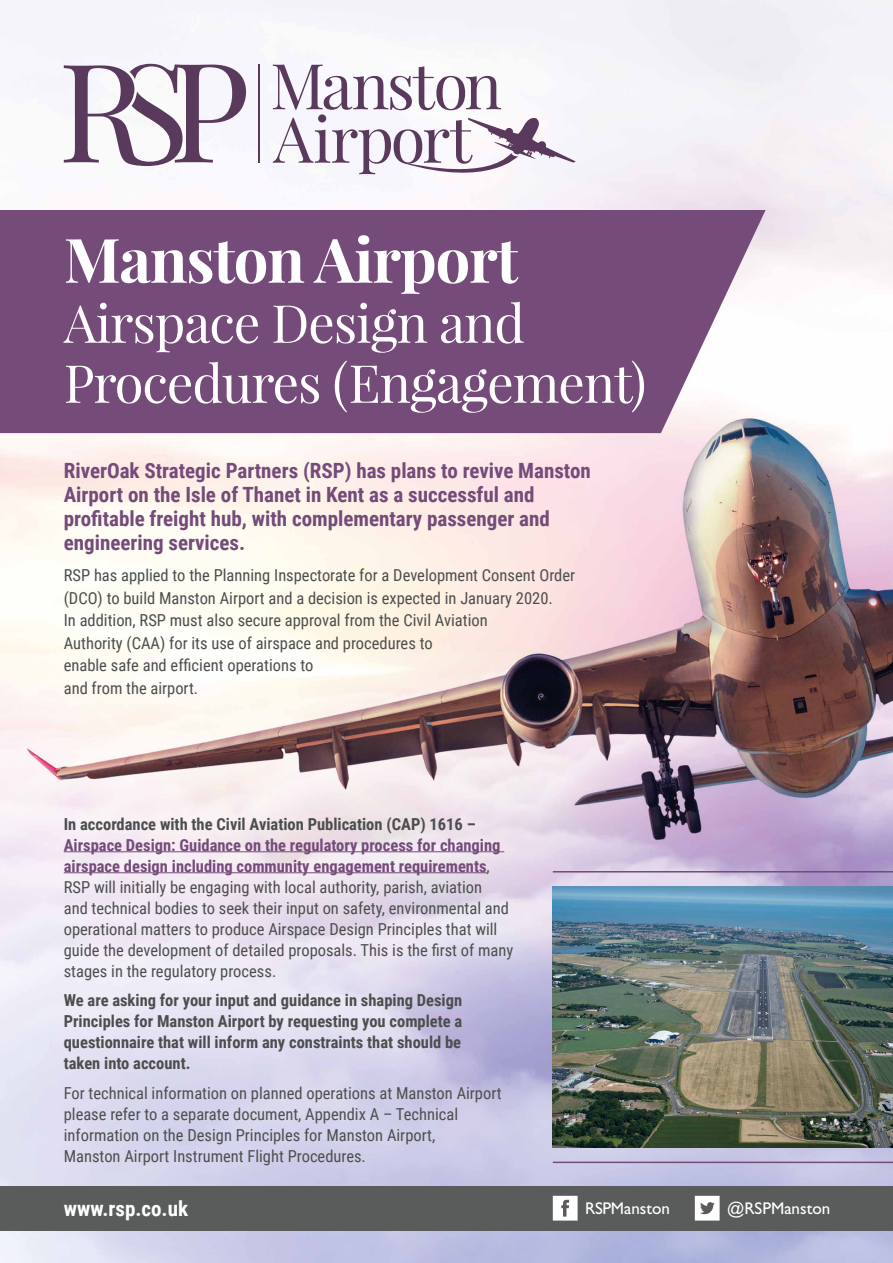
<style>
.page{position:relative;width:893px;height:1263px;background:#fff}
.page>*{position:absolute;margin:0;border:0;box-sizing:border-box;transform-origin:0 0}
.t1{font:700 61.5px "Playfair Display";letter-spacing:-.02em;color:#fff}
.t2{font:52.5px/60px "Playfair Display";letter-spacing:-.02em;color:#fff}
.t3{font:700 21px/24px "Roboto Condensed";color:#744b79}
.t4{font:700 21px "Roboto Condensed";color:#fff}
.t5{font:16.95px "Gill Sans";color:#fff}
.t6{font:16.5px/21px "Roboto Condensed";color:#4c4e4e}
.t7{font:700 16.5px/21px "Roboto Condensed";color:#4c4e4e;text-align:justify}
.s1{font-weight:700;color:#744b79}
</style>
<div class="page">
<img style="left:0;top:0;width:893px;height:1263px">
<svg style="left:64px;top:64px;width:182px;height:108px"></svg>
<hr style="left:258px;top:65px;width:1px;height:98px;background:#59395c">
<svg style="left:273px;top:65px;width:303px;height:109px"></svg>
<img style="left:553px;top:886px;width:340px;height:261px">
<div style="left:0;top:210px;width:766px;height:223px;background:#744b79"></div>
<div style="left:0;top:1186px;width:893px;height:45px;background:#5a5c5c"></div>
<hr style="left:64px;top:851px;width:440px;height:1px;background:#744b79">
<hr style="left:64px;top:872px;width:423px;height:1px;background:#744b79">
<hr style="left:553px;top:871px;width:340px;height:1px;background:#744b79">
<hr style="left:553px;top:1161px;width:340px;height:2px;background:#744b79">
<svg style="left:553px;top:1196px;width:25px;height:24px"></svg>
<svg style="left:695px;top:1196px;width:25px;height:24px"></svg>
<h1 class="t1" style="left:64px;top:221px;width:456px">Manston Airport</h1>
<h2 class="t2" style="left:64px;top:293px;width:584px">Airspace Design and<br>Procedures (Engagement)</h2>
<p class="t3" style="left:64px;top:458px;width:529px">RiverOak Strategic Partners (RSP) has plans to revive Manston Airport on the Isle of Thanet in Kent as a successful and profitable freight hub, with complementary passenger and engineering services.</p>
<p class="t6" style="left:64px;top:563px;width:513px;line-height:22.5px">RSP has applied to the Planning Inspectorate for a Development Consent Order (DCO) to build Manston Airport and a decision is expected in January 2020.<br>In addition, RSP must also secure approval from the Civil Aviation<br>Authority (CAA) for its use of airspace and procedures to<br>enable safe and efficient operations to<br>and from the airport.</p>
<p class="t7" style="left:64px;top:812px;width:413px">In accordance with the Civil Aviation Publication (CAP) 1616 –</p>
<p class="t6" style="left:64px;top:833px;width:451px"><span class="s1">Airspace Design: Guidance on the regulatory process for changing airspace design including community engagement requirements</span>, RSP will initially be engaging with local authority, parish, aviation<br>and technical bodies to seek their input on safety, environmental and operational matters to produce Airspace Design Principles that will guide the development of detailed proposals. This is the first of many stages in the regulatory process.</p>
<p class="t7" style="left:64px;top:989px;width:400px">We are asking for your input and guidance in shaping Design Principles for Manston Airport by requesting you complete a questionnaire that will inform any constraints that should be taken into account.</p>
<p class="t6" style="left:64px;top:1082px;width:439px">For technical information on planned operations at Manston Airport please refer to a separate document, Appendix A – Technical information on the Design Principles for Manston Airport,<br>Manston Airport Instrument Flight Procedures.</p>
<p class="t4" style="left:64px;top:1193px;width:126px">www.rsp.co.uk</p>
<p class="t5" style="left:585px;top:1199px;width:86px">RSPManston</p>
<p class="t5" style="left:727px;top:1199px;width:105px">@RSPManston</p>
</div>
